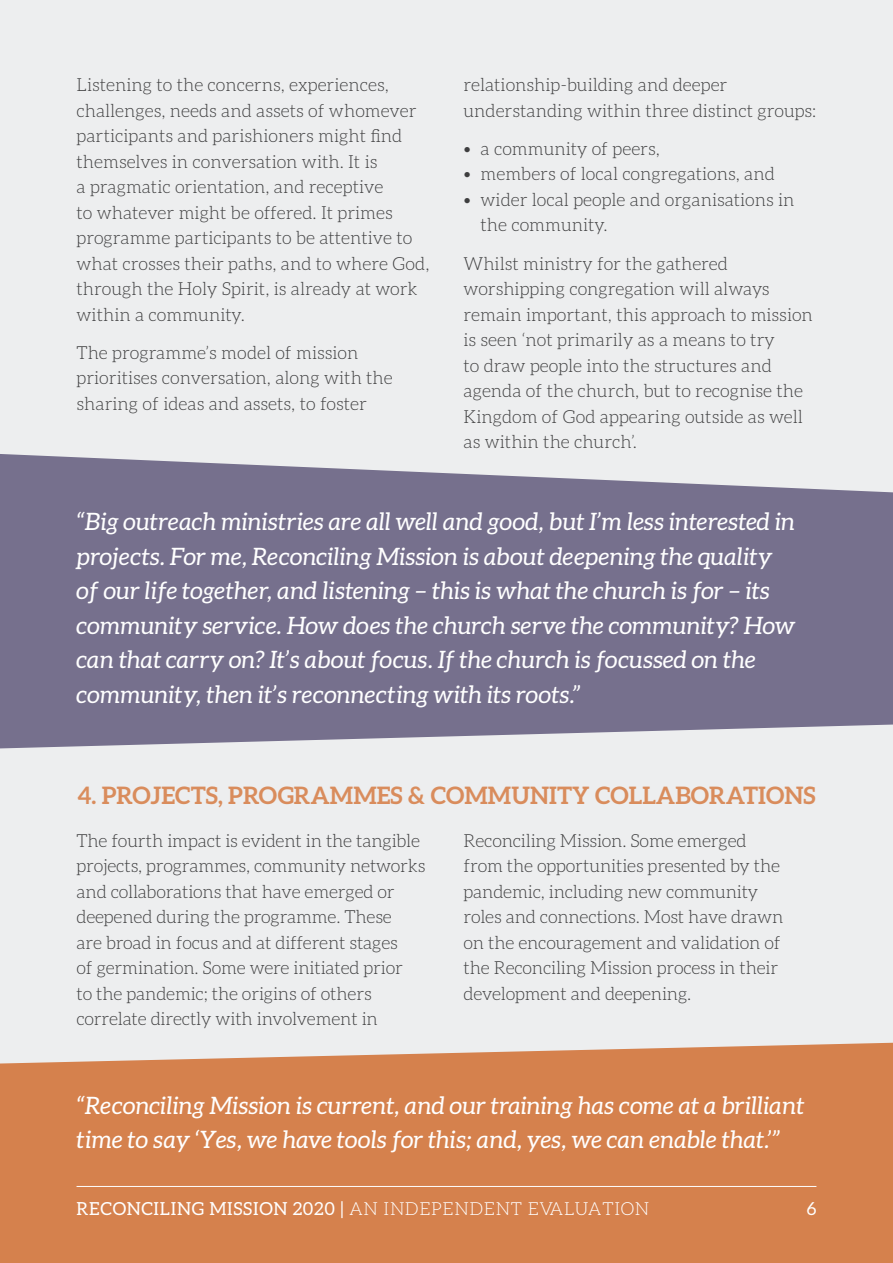
<style>
.page{position:relative;width:893px;height:1263px;background:#edeeef}
.page>*{position:absolute;margin:0;border:0;box-sizing:border-box;transform-origin:0 0}
.Body_Copy{font:italic 24px/34.5px "Aleo";letter-spacing:.005em;color:#fff}
.Body_Copy-2{font:700 24px "Aleo";color:#d98c5c}
.Body_Copy-3{font:300 18px/25.5px "Aleo";color:#3e3e3f}
.Body_Copy-4{font:18px "Aleo";letter-spacing:.04em;color:#fff}
.s1{font-weight:300}
</style>
<div class="page">
<div style="left:0;top:1043px;width:893px;height:220px;background:#d5814d"></div>
<svg style="left:0;top:454px;width:893px;height:294px;background:#827d97"></svg>
<hr style="left:77px;top:1186px;width:739px;height:1px;background:#fff">
<p class="Body_Copy-3" style="left:77px;top:72px;width:354px">Listening to the concerns, experiences, challenges, needs and assets of whomever participants and parishioners might find themselves in conversation with. It is<br>a pragmatic orientation, and receptive<br>to whatever might be offered. It primes programme participants to be attentive to what crosses their paths, and to where God, through the Holy Spirit, is already at work within a community.</p>
<p class="Body_Copy-3" style="left:77px;top:340px;width:318px">The programme’s model of mission prioritises conversation, along with the sharing of ideas and assets, to foster</p>
<p class="Body_Copy-3" style="left:463px;top:72px;width:354px">relationship-building and deeper understanding within three distinct groups:</p>
<p class="Body_Copy-3" style="left:463px;top:136px;width:198px">• a community of peers,</p>
<p class="Body_Copy-3" style="left:463px;top:161px;width:313px">• members of local congregations, and</p>
<p class="Body_Copy-3" style="left:480px;top:187px;width:316px;text-indent:-17px">• wider local people and organisations in the community.</p>
<p class="Body_Copy-3" style="left:463px;top:250px;width:351px">Whilst ministry for the gathered worshipping congregation will always remain important, this approach to mission is seen ‘not primarily as a means to try<br>to draw people into the structures and agenda of the church, but to recognise the Kingdom of God appearing outside as well as within the church’.</p>
<p class="Body_Copy" style="left:77px;top:504px;width:720px">“Big outreach ministries are all well and good, but I’m less interested in projects. For me, Reconciling Mission is about deepening the quality of our life together, and listening – this is what the church is for – its community service. How does the church serve the community? How can that carry on? It’s about focus. If the church is focussed on the community, then it’s reconnecting with its roots.”</p>
<p class="Body_Copy-2" style="left:77px;top:782px;width:740px">4. PROJECTS, PROGRAMMES &amp; COMMUNITY COLLABORATIONS</p>
<p class="Body_Copy-3" style="left:77px;top:828px;width:350px">The fourth impact is evident in the tangible projects, programmes, community networks and collaborations that have emerged or deepened during the programme. These<br>are broad in focus and at different stages<br>of germination. Some were initiated prior<br>to the pandemic; the origins of others correlate directly with involvement in</p>
<p class="Body_Copy-3" style="left:463px;top:828px;width:322px">Reconciling Mission. Some emerged from the opportunities presented by the pandemic, including new community roles and connections. Most have drawn on the encouragement and validation of the Reconciling Mission process in their development and deepening.</p>
<p class="Body_Copy" style="left:77px;top:1087px;width:729px">“Reconciling Mission is current, and our training has come at a brilliant time to say ‘Yes, we have tools for this; and, yes, we can enable that.’”</p>
<p class="Body_Copy-4" style="left:77px;top:1198px;width:574px">RECONCILING MISSION 2020 | <span class="s1">AN INDEPENDENT EVALUATION</span></p>
<p class="Body_Copy-4" style="left:807px;top:1198px;width:11px">6</p>
</div>
